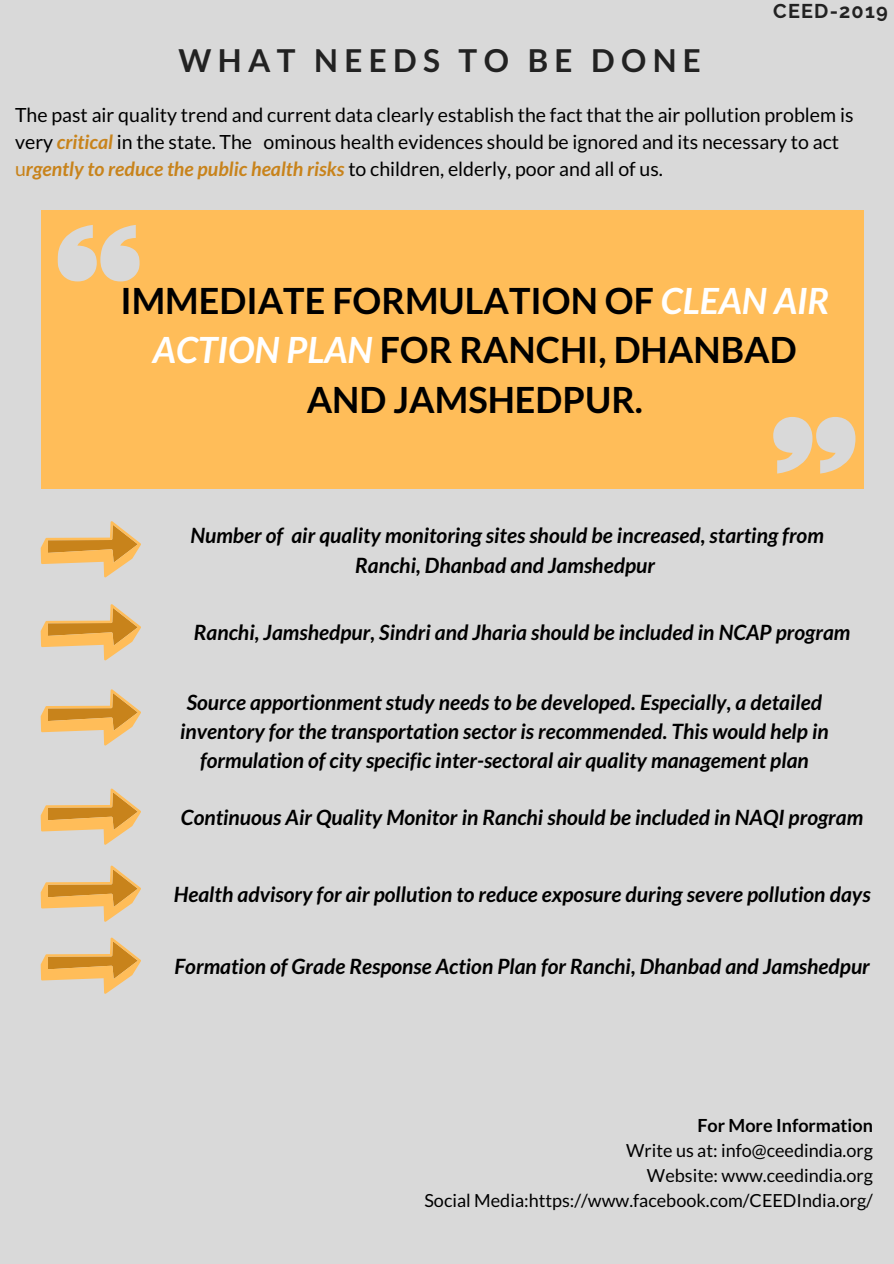
<style>
.page{position:relative;width:894px;height:1264px;background:#fff}
.page>*{position:absolute;margin:0;border:0;box-sizing:border-box;transform-origin:0 0}
.t1{font:700 36px/49.5px "Lato";color:#000;text-align:center}
.t2{font:700 31.5px "Lato";letter-spacing:.2em;color:#222}
.t3{font:italic 700 21px/29.2px "Lato";color:#000;text-align:center}
.t4{font:700 19.8px "Raleway";letter-spacing:.06em;color:#222}
.t5{font:19.5px/27px "Lato";color:#000}
.t6{font:18px/24.8px "Lato";color:#000;text-align:right}
.t7{font:700 18px "Lato";color:#000}
.s1{font-weight:700;font-style:italic;color:#c8831b}
.s2{color:#c8831b}
.s3{font-style:italic;color:#fff}
</style>
<div class="page">
<div style="left:0;top:0;width:893px;height:1263px;background:#d9d9d9"></div>
<div style="left:41px;top:210px;width:822px;height:279px;background:#ffbd59"></div>
<svg style="left:57px;top:225px;width:83px;height:56px"></svg>
<svg style="left:773px;top:417px;width:82px;height:56px"></svg>
<svg style="left:41px;top:521px;width:100px;height:56px"></svg>
<svg style="left:41px;top:604px;width:100px;height:56px"></svg>
<svg style="left:41px;top:689px;width:100px;height:56px"></svg>
<svg style="left:41px;top:788px;width:100px;height:56px"></svg>
<svg style="left:41px;top:865px;width:100px;height:56px"></svg>
<svg style="left:41px;top:937px;width:100px;height:56px"></svg>
<h2 class="t2" style="left:178px;top:41px;width:524px">WHAT NEEDS TO BE DONE</h2>
<p class="t4" style="left:773px;top:0;width:116px">CEED-2019</p>
<p class="t5" style="left:15px;top:101px;width:839px">The past air quality trend and current data clearly establish the fact that the air pollution problem is very <span class="s1">critical</span> in the state. The ominous health evidences should be ignored and its necessary to act <span class="s2">u</span><span class="s1">rgently to reduce the public health risks</span> to children, elderly, poor and all of us.</p>
<h1 class="t1" style="left:120px;top:275px;width:710px">IMMEDIATE FORMULATION OF <span class="s3">CLEAN AIR<br>ACTION PLAN</span> FOR RANCHI, DHANBAD<br>AND JAMSHEDPUR.</h1>
<p class="t3" style="left:190px;top:520px;width:635px">Number of air quality monitoring sites should be increased, starting from<br>Ranchi, Dhanbad and Jamshedpur</p>
<p class="t3" style="left:194px;top:617px;width:658px">Ranchi, Jamshedpur, Sindri and Jharia should be included in NCAP program</p>
<p class="t3" style="left:180px;top:687px;width:650px">Source apportionment study needs to be developed. Especially, a detailed inventory for the transportation sector is recommended. This would help in formulation of city specific inter-sectoral air quality management plan</p>
<p class="t3" style="left:181px;top:801px;width:683px">Continuous Air Quality Monitor in Ranchi should be included in NAQI program</p>
<p class="t3" style="left:174px;top:878px;width:698px">Health advisory for air pollution to reduce exposure during severe pollution days</p>
<p class="t3" style="left:174px;top:950px;width:696px">Formation of Grade Response Action Plan for Ranchi, Dhanbad and Jamshedpur</p>
<p class="t7" style="left:697px;top:1114px;width:177px">For More Information</p>
<p class="t6" style="left:424px;top:1137px;width:450px">Write us at: info@ceedindia.org<br>Website: www.ceedindia.org<br>Social Media:https://www.facebook.com/CEEDIndia.org/</p>
</div>
